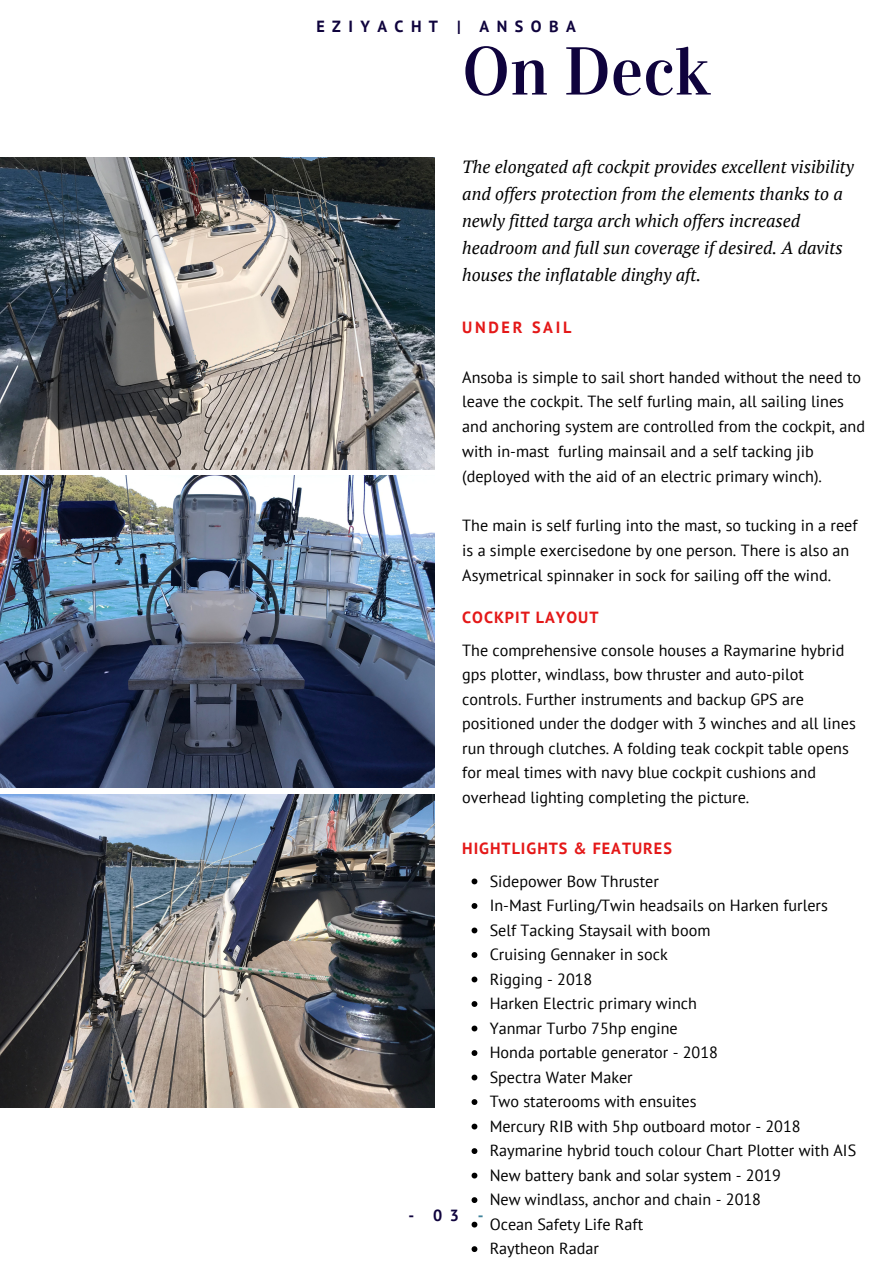
<style>
.page{position:relative;width:894px;height:1264px;background:#fff}
.page>*{position:absolute;margin:0;border:0;box-sizing:border-box;transform-origin:0 0}
.t1{font:67.8px "Vidaloka";color:#0f033d}
.t2{font:italic 17.7px/27px "PT Serif";color:#000}
.t3{font:16.2px/24.8px "PT Sans";color:#000}
.t4{font:700 16.2px "PT Sans";letter-spacing:.06em;color:#e41818}
.t5{font:700 16.2px "PT Sans";letter-spacing:.46em;color:#0f033d}
.t6{font:700 16.2px "PT Sans";letter-spacing:.165em;color:#e41818}
.s1{color:#41839b}
</style>
<div class="page">
<svg style="left:471px;top:878px;width:6px;height:6px"></svg>
<svg style="left:471px;top:903px;width:6px;height:5px"></svg>
<svg style="left:471px;top:927px;width:6px;height:6px"></svg>
<svg style="left:471px;top:952px;width:6px;height:5px"></svg>
<svg style="left:471px;top:976px;width:6px;height:6px"></svg>
<svg style="left:471px;top:1001px;width:6px;height:5px"></svg>
<svg style="left:471px;top:1025px;width:6px;height:6px"></svg>
<svg style="left:471px;top:1050px;width:6px;height:5px"></svg>
<svg style="left:471px;top:1074px;width:6px;height:6px"></svg>
<svg style="left:471px;top:1099px;width:6px;height:5px"></svg>
<svg style="left:471px;top:1123px;width:6px;height:6px"></svg>
<svg style="left:471px;top:1148px;width:6px;height:5px"></svg>
<svg style="left:471px;top:1172px;width:6px;height:6px"></svg>
<svg style="left:471px;top:1197px;width:6px;height:5px"></svg>
<svg style="left:471px;top:1221px;width:6px;height:6px"></svg>
<svg style="left:471px;top:1246px;width:6px;height:5px"></svg>
<img style="left:0;top:157px;width:435px;height:312px">
<img style="left:0;top:476px;width:435px;height:312px">
<img style="left:0;top:794px;width:435px;height:313px">
<p class="t5" style="left:316px;top:15px;width:261px">EZIYACHT | ANSOBA</p>
<p class="t1" style="left:462px;top:31px;width:250px">On Deck</p>
<p class="t2" style="left:462px;top:153px;width:393px">The elongated aft cockpit provides excellent visibility and offers protection from the elements thanks to a newly fitted targa arch which offers increased headroom and full sun coverage if desired. A davits houses the inflatable dinghy aft.</p>
<p class="t6" style="left:462px;top:316px;width:111px">UNDER SAIL</p>
<p class="t3" style="left:462px;top:364px;width:404px">Ansoba is simple to sail short handed without the need to leave the cockpit. The self furling main, all sailing lines and anchoring system are controlled from the cockpit, and with in-mast furling mainsail and a self tacking jib (deployed with the aid of an electric primary winch).</p>
<p class="t3" style="left:462px;top:513px;width:397px">The main is self furling into the mast, so tucking in a reef is a simple exercisedone by one person. There is also an<br>Asymetrical spinnaker in sock for sailing off the wind.</p>
<p class="t4" style="left:462px;top:606px;width:138px">COCKPIT LAYOUT</p>
<p class="t3" style="left:462px;top:637px;width:395px">The comprehensive console houses a Raymarine hybrid gps plotter, windlass, bow thruster and auto-pilot controls. Further instruments and backup GPS are positioned under the dodger with 3 winches and all lines run through clutches. A folding teak cockpit table opens for meal times with navy blue cockpit cushions and overhead lighting completing the picture.</p>
<p class="t4" style="left:462px;top:837px;width:211px">HIGHTLIGHTS &amp; FEATURES</p>
<p class="t3" style="left:489px;top:868px;width:171px">Sidepower Bow Thruster</p>
<p class="t3" style="left:489px;top:892px;width:339px">In-Mast Furling/Twin headsails on Harken furlers</p>
<p class="t3" style="left:489px;top:917px;width:222px">Self Tacking Staysail with boom</p>
<p class="t3" style="left:489px;top:941px;width:179px">Cruising Gennaker in sock</p>
<p class="t3" style="left:489px;top:966px;width:104px">Rigging - 2018</p>
<p class="t3" style="left:489px;top:990px;width:209px">Harken Electric primary winch</p>
<p class="t3" style="left:489px;top:1015px;width:189px">Yanmar Turbo 75hp engine</p>
<p class="t3" style="left:489px;top:1039px;width:230px">Honda portable generator - 2018</p>
<p class="t3" style="left:489px;top:1064px;width:145px">Spectra Water Maker</p>
<p class="t3" style="left:489px;top:1088px;width:208px">Two staterooms with ensuites</p>
<p class="t3" style="left:489px;top:1113px;width:312px">Mercury RIB with 5hp outboard motor - 2018</p>
<p class="t3" style="left:489px;top:1137px;width:368px">Raymarine hybrid touch colour Chart Plotter with AIS</p>
<p class="t3" style="left:489px;top:1162px;width:293px">New battery bank and solar system - 2019</p>
<p class="t3" style="left:489px;top:1186px;width:273px">New windlass, anchor and chain - 2018</p>
<p class="t3" style="left:489px;top:1211px;width:155px">Ocean Safety Life Raft</p>
<p class="t3" style="left:489px;top:1235px;width:111px">Raytheon Radar</p>
<p class="t5" style="left:408px;top:1204px;width:77px">-03<span class="s1">-</span></p>
</div>
